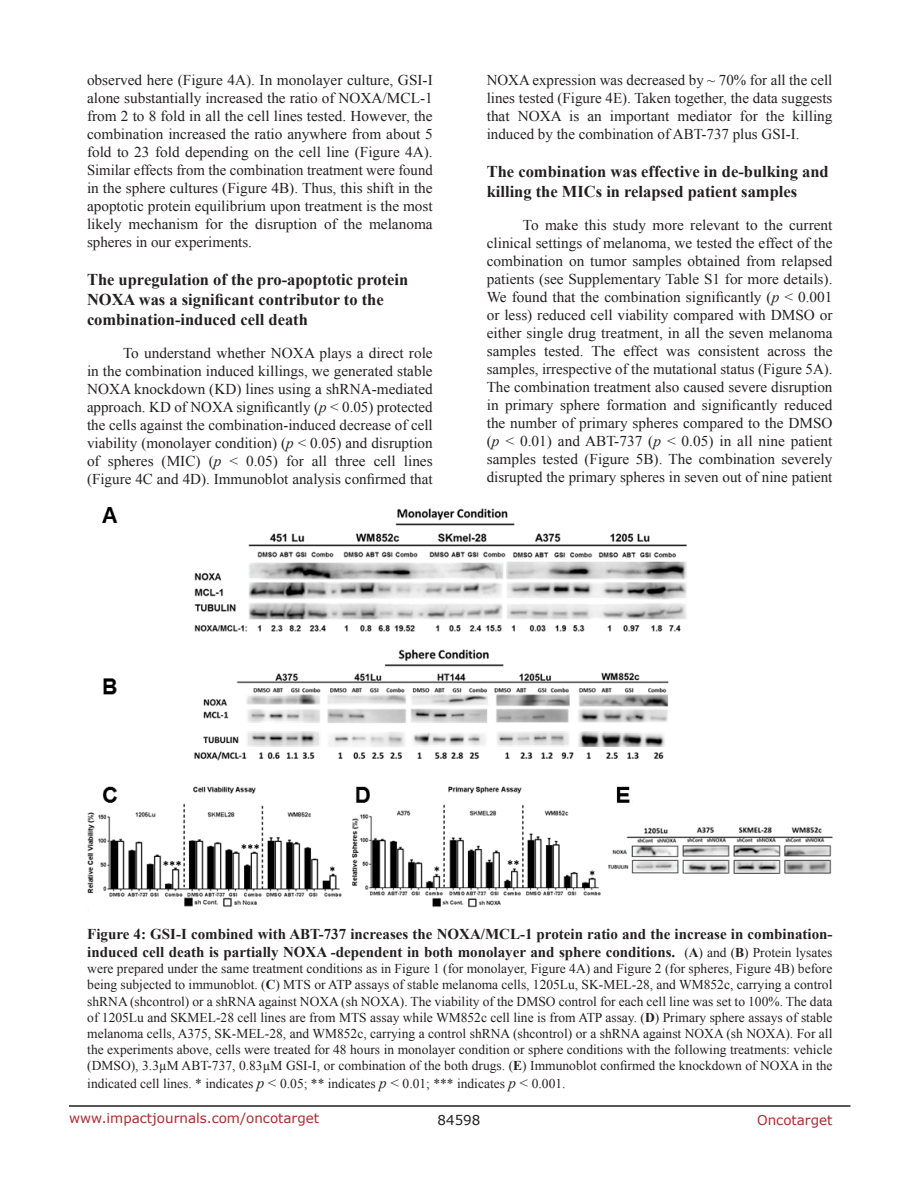
<style>
.page{position:relative;width:918px;height:1188px;background:#fff}
.page>*{position:absolute;margin:0;border:0;box-sizing:border-box;transform-origin:0 0}
.SubHeading_middle{font:700 16.5px/19.8px "Times New Roman";color:#231f20}
.BodyText{font:15px/18px "Times New Roman";color:#231f20;text-align:justify}
.FigureText{font:700 15px/18px "Times New Roman";color:#231f20}
.FigureText-2{font:13.5px/16.2px "Times New Roman";color:#231f20;text-align:justify}
.t1{font:13.5px "Verdana";color:#ac2b31}
.t2{font:13.5px "Verdana";color:#231f20}
.s1{font-style:italic}
.s2{font-weight:400;font-size:13.5px}
.s3{font-size:13.5px}
.s4{font-weight:700}
.s5{font-style:italic;font-size:15px}
.s6{font-size:15px}
</style>
<div class="page">
<hr style="left:69px;top:1105px;width:781px;height:2px;background:#231f20">
<img style="left:88px;top:507px;width:744px;height:401px">
<p class="BodyText" style="left:87px;top:71px;width:347px">observed here (Figure 4A). In monolayer culture, GSI-I alone substantially increased the ratio of NOXA/MCL-1 from 2 to 8 fold in all the cell lines tested. However, the combination increased the ratio anywhere from about 5 fold to 23 fold depending on the cell line (Figure 4A).<br>Similar effects from the combination treatment were found in the sphere cultures (Figure 4B). Thus, this shift in the apoptotic protein equilibrium upon treatment is the most likely mechanism for the disruption of the melanoma spheres in our experiments.</p>
<p class="SubHeading_middle" style="left:87px;top:269px;width:323px">The upregulation of the pro-apoptotic protein<br>NOXA was a significant contributor to the combination-induced cell death</p>
<p class="BodyText" style="left:87px;top:344px;width:347px;text-indent:36px">To understand whether NOXA plays a direct role in the combination induced killings, we generated stable NOXA knockdown (KD) lines using a shRNA-mediated approach. KD of NOXA significantly (<span class="s1">p</span> &lt; 0.05) protected the cells against the combination-induced decrease of cell viability (monolayer condition) (<span class="s1">p</span> &lt; 0.05) and disruption of spheres (MIC) (<span class="s1">p</span> &lt; 0.05) for all three cell lines (Figure 4C and 4D). Immunoblot analysis confirmed that</p>
<p class="BodyText" style="left:487px;top:71px;width:347px">NOXA expression was decreased by ~ 70% for all the cell lines tested (Figure 4E). Taken together, the data suggests that NOXA is an important mediator for the killing induced by the combination of ABT-737 plus GSI-I.</p>
<p class="SubHeading_middle" style="left:487px;top:161px;width:343px">The combination was effective in de-bulking and killing the MICs in relapsed patient samples</p>
<p class="BodyText" style="left:487px;top:216px;width:347px;text-indent:36px">To make this study more relevant to the current clinical settings of melanoma, we tested the effect of the combination on tumor samples obtained from relapsed patients (see Supplementary Table S1 for more details).<br>We found that the combination significantly (<span class="s1">p</span> &lt; 0.001 or less) reduced cell viability compared with DMSO or either single drug treatment, in all the seven melanoma samples tested. The effect was consistent across the samples, irrespective of the mutational status (Figure 5A).<br>The combination treatment also caused severe disruption in primary sphere formation and significantly reduced the number of primary spheres compared to the DMSO (<span class="s1">p</span> &lt; 0.01) and ABT-737 (<span class="s1">p</span> &lt; 0.05) in all nine patient samples tested (Figure 5B). The combination severely disrupted the primary spheres in seven out of nine patient</p>
<p class="FigureText" style="left:87px;top:925px;width:747px">Figure 4: GSI-I combined with ABT-737 increases the NOXA/MCL-1 protein ratio and the increase in combination&shy;induced cell death is partially NOXA -dependent in both monolayer and sphere conditions. <span class="s2">(</span><span class="s3">A</span><span class="s2">) and (</span><span class="s3">B</span><span class="s2">) Protein lysates</span></p>
<p class="FigureText-2" style="left:87px;top:960px;width:747px">were prepared under the same treatment conditions as in Figure 1 (for monolayer, Figure 4A) and Figure 2 (for spheres, Figure 4B) before being subjected to immunoblot. (<span class="s4">C</span>) MTS or ATP assays of stable melanoma cells, 1205Lu, SK-MEL-28, and WM852c, carrying a control shRNA (shcontrol) or a shRNA against NOXA (sh NOXA). The viability of the DMSO control for each cell line was set to 100%. The data of 1205Lu and SKMEL-28 cell lines are from MTS assay while WM852c cell line is from ATP assay. (<span class="s4">D</span>) Primary sphere assays of stable melanoma cells, A375, SK-MEL-28, and WM852c, carrying a control shRNA (shcontrol) or a shRNA against NOXA (sh NOXA). For all the experiments above, cells were treated for 48 hours in monolayer condition or sphere conditions with the following treatments: vehicle (DMSO), 3.3µM ABT-737, 0.83µM GSI-I, or combination of the both drugs. (<span class="s4">E</span>) Immunoblot confirmed the knockdown of NOXA in the</p>
<p class="FigureText-2" style="left:87px;top:1076px;width:480px">indicated cell lines. * indicates <span class="s5">p</span> <span class="s6">&lt;</span> 0.05; ** indicates <span class="s5">p</span> <span class="s6">&lt;</span> 0.01; *** indicates <span class="s5">p</span> <span class="s6">&lt;</span> 0.001.</p>
<p class="t1" style="left:69px;top:1109px;width:252px">www.impactjournals.com/oncotarget</p>
<p class="t2" style="left:438px;top:1111px;width:44px">84598</p>
<p class="t1" style="left:757px;top:1111px;width:77px">Oncotarget</p>
</div>
